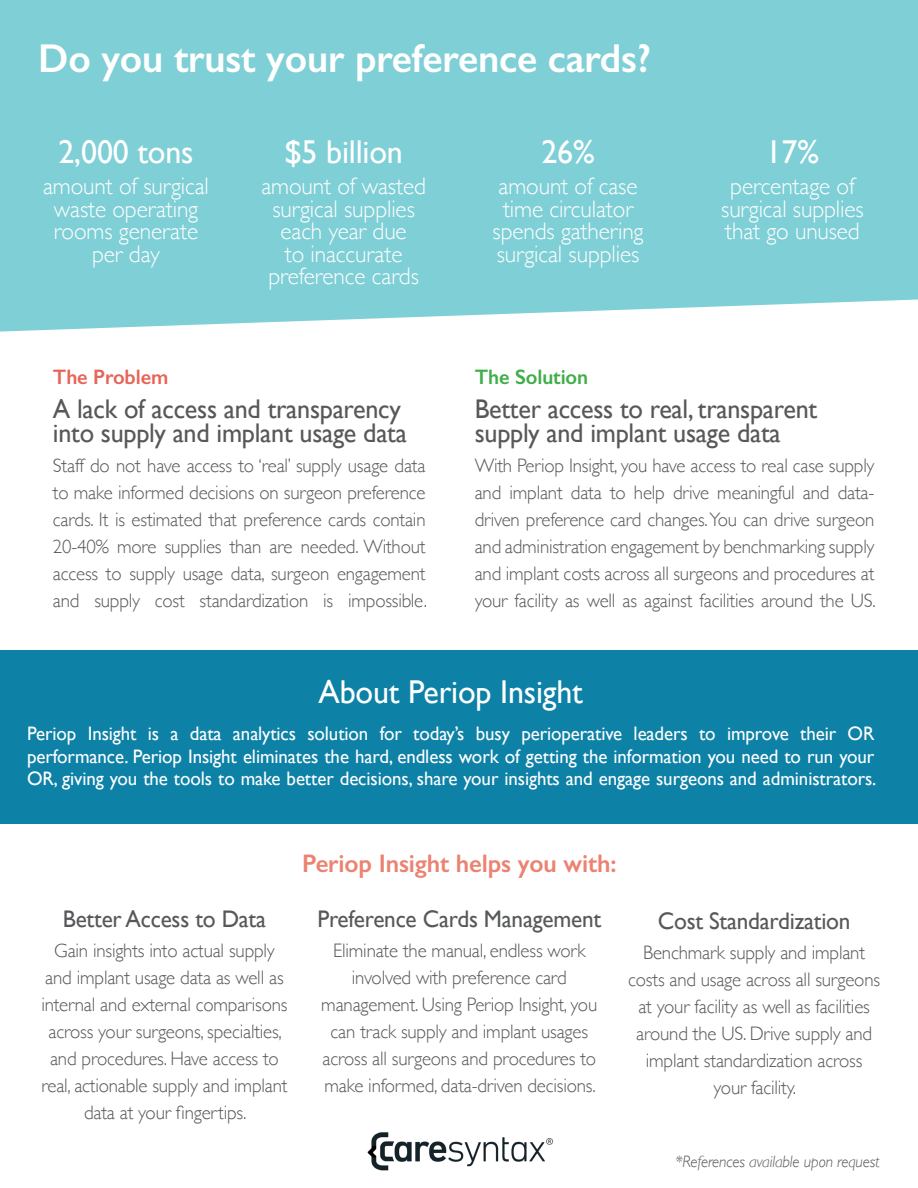
<style>
.page{position:relative;width:918px;height:1188px;background:#fff}
.page>*{position:absolute;margin:0;border:0;box-sizing:border-box;transform-origin:0 0}
.Text{font:600 40.5px "Gill Sans";letter-spacing:-.005em;color:#fff}
.Text-2{font:33px "Gill Sans";letter-spacing:-.005em;color:#fff}
.Text-3{font:27px/24px "Gill Sans";letter-spacing:-.01em;color:#57585a}
.Text-4{font:600 25.5px "Gill Sans";letter-spacing:-.005em;color:#ec8271}
.Text-5{font:300 24px/22.5px "Gill Sans";letter-spacing:-.005em;color:#fff;text-align:center}
.Text-6{font:24px "Gill Sans";letter-spacing:-.01em;color:#57585a}
.Text-7{font:600 21px "Gill Sans";letter-spacing:-.005em;color:#40ae49}
.Text-8{font:600 21px "Gill Sans";letter-spacing:-.005em;color:#e76458}
.Text-9{font:300 19.5px/27px "Gill Sans";letter-spacing:-.01em;color:#57585a;text-align:center}
.Intro_Text{font:19.5px/22.5px "Gill Sans";letter-spacing:-.005em;color:#fff;text-align:justify}
.Text-10{font:italic 300 16.5px "Gill Sans";letter-spacing:-.01em;color:#57585a}
</style>
<div class="page">
<div style="left:0;top:650px;width:918px;height:174px;background:#0d81a6"></div>
<div style="left:0;top:0;width:918px;height:332px;background:#7fcfd6"></div>
<img style="left:367px;top:1132px;width:186px;height:39px">
<p class="Text" style="left:38px;top:34px;width:614px">Do you trust your preference cards?</p>
<p class="Text-2" style="left:58px;top:132px;width:137px">2,000 tons</p>
<p class="Text-5" style="left:43px;top:174px;width:167px">amount of surgical waste operating rooms generate per day</p>
<p class="Text-2" style="left:284px;top:132px;width:120px">$5 billion</p>
<p class="Text-5" style="left:261px;top:174px;width:166px">amount of wasted surgical supplies each year due<br>to inaccurate preference cards</p>
<p class="Text-2" style="left:541px;top:132px;width:55px">26%</p>
<p class="Text-5" style="left:493px;top:174px;width:153px">amount of case time circulator spends gathering surgical supplies</p>
<p class="Text-2" style="left:766px;top:132px;width:55px">17%</p>
<p class="Text-5" style="left:721px;top:174px;width:144px">percentage of surgical supplies that go unused</p>
<p class="Text-8" style="left:53px;top:364px;width:117px">The Problem</p>
<p class="Text-3" style="left:53px;top:397px;width:356px">A lack of access and transparency into supply and implant usage data</p>
<p class="Text-9" style="left:53px;top:451px;width:376px;text-align:justify">Staff do not have access to ‘real’ supply usage data to make informed decisions on surgeon preference cards. It is estimated that preference cards contain 20-40% more supplies than are needed. Without access to supply usage data, surgeon engagement and supply cost standardization is impossible.</p>
<p class="Text-7" style="left:475px;top:364px;width:115px">The Solution</p>
<p class="Text-3" style="left:475px;top:397px;width:344px">Better access to real, transparent supply and implant usage data</p>
<p class="Text-9" style="left:475px;top:451px;width:403px;text-align:justify">With Periop Insight, you have access to real case supply and implant data to help drive meaningful and data&shy;driven preference card changes. You can drive surgeon and administration engagement by benchmarking supply and implant costs across all surgeons and procedures at your facility as well as against facilities around the US.</p>
<p class="Text-2" style="left:319px;top:672px;width:266px">About Periop Insight</p>
<p class="Intro_Text" style="left:27px;top:722px;width:851px">Periop Insight is a data analytics solution for today’s busy perioperative leaders to improve their OR performance. Periop Insight eliminates the hard, endless work of getting the information you need to run your OR, giving you the tools to make better decisions, share your insights and engage surgeons and administrators.</p>
<p class="Text-6" style="left:63px;top:905px;width:205px">Better Access to Data</p>
<p class="Text-9" style="left:41px;top:937px;width:248px">Gain insights into actual supply and implant usage data as well as internal and external comparisons across your surgeons, specialties, and procedures. Have access to real, actionable supply and implant data at your fingertips.</p>
<p class="Text-4" style="left:302px;top:848px;width:316px">Periop Insight helps you with:</p>
<p class="Text-6" style="left:317px;top:905px;width:285px">Preference Cards Management</p>
<p class="Text-9" style="left:321px;top:937px;width:277px">Eliminate the manual, endless work involved with preference card management. Using Periop Insight, you can track supply and implant usages across all surgeons and procedures to make informed, data-driven decisions.</p>
<p class="Text-6" style="left:658px;top:907px;width:194px">Cost Standardization</p>
<p class="Text-9" style="left:628px;top:938px;width:253px">Benchmark supply and implant costs and usage across all surgeons at your facility as well as facilities around the US. Drive supply and implant standardization across your facility.</p>
<p class="Text-10" style="left:675px;top:1152px;width:206px">*References available upon request</p>
</div>
